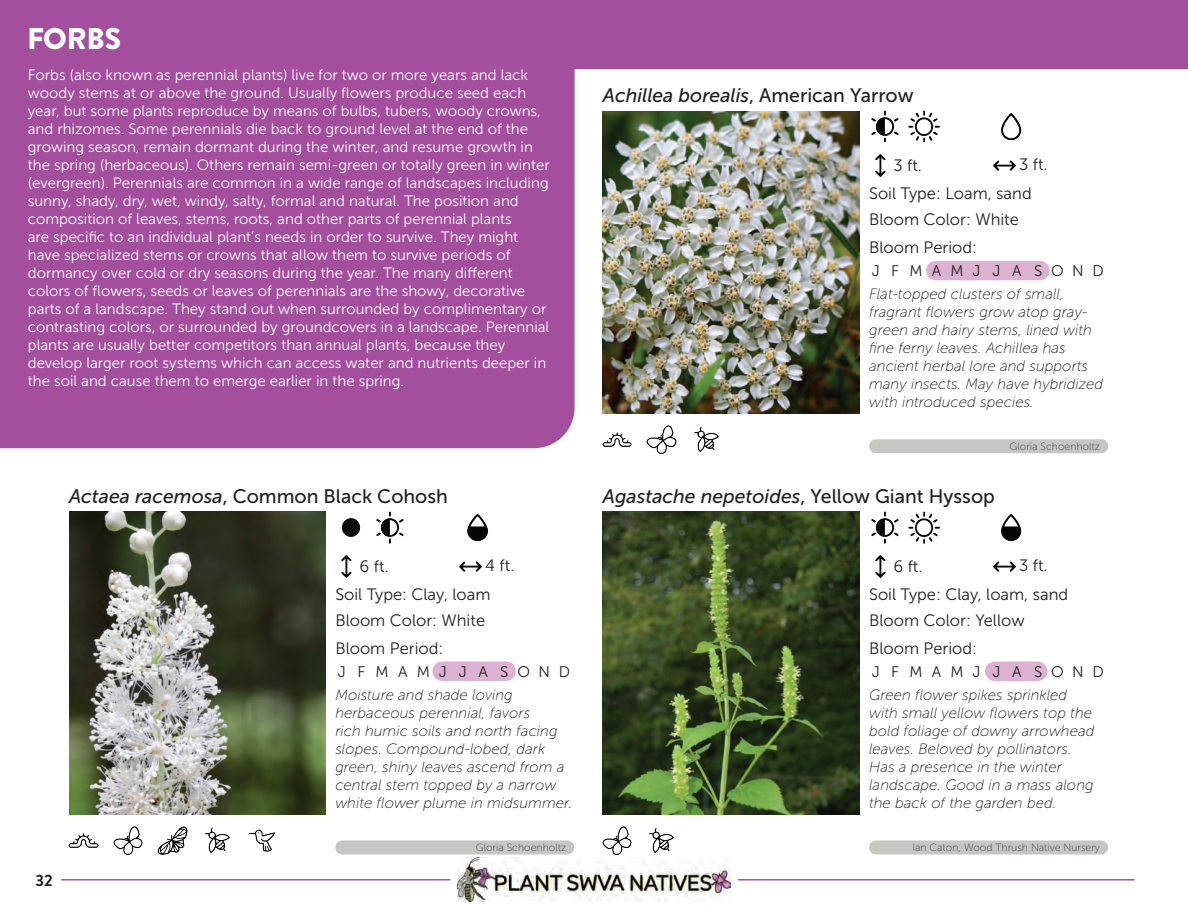
<style>
.page{position:relative;width:1188px;height:918px;background:#fff}
.page>*{position:absolute;margin:0;border:0;box-sizing:border-box;transform-origin:0 0}
.t1{font:900 30px "Brandon Grotesque";letter-spacing:-.01em;color:#fff}
.t2{font:italic 19.5px "Museo Sans 500";color:#231f20}
.t3{font:19.5px "Museo Sans 500";color:#231f20}
.t4{font:16.5px/26.2px "Museo Sans 300";color:#231f20}
.t5{font:700 16.5px "Brandon Grotesque";color:#231f20}
.t6{font:15.3px "Museo Sans 300";letter-spacing:.59em;color:#211d1e}
.t7{font:15px/18px "Museo Sans 300";color:#fff}
.t8{font:italic 15px/18px "Museo Sans 100";color:#231f20}
.t9{font:10.5px "Museo Sans 100";color:#384438}
.s1{font-style:normal}
.s2{font-style:italic}
</style>
<div class="page">
<div style="left:936px;top:261px;width:104px;height:19px;background:#dcb2d3"></div>
<div style="left:442px;top:661px;width:64px;height:20px;background:#dcb2d3"></div>
<div style="left:995px;top:662px;width:43px;height:19px;background:#dcb2d3"></div>
<div style="left:0;top:0;width:1188px;height:68px;background:#a44e9e"></div>
<hr style="left:62px;top:879px;width:388px;height:2px;background:#a4509f">
<hr style="left:738px;top:879px;width:396px;height:2px;background:#a4509f">
<img style="left:458px;top:858px;width:272px;height:44px">
<img style="left:603px;top:111px;width:256px;height:302px">
<img style="left:646px;top:425px;width:31px;height:29px">
<img style="left:694px;top:427px;width:25px;height:25px">
<img style="left:602px;top:432px;width:30px;height:15px">
<img style="left:1001px;top:113px;width:21px;height:28px">
<img style="left:871px;top:111px;width:28px;height:31px">
<img style="left:908px;top:111px;width:32px;height:31px">
<img style="left:993px;top:160px;width:23px;height:11px">
<img style="left:875px;top:154px;width:11px;height:23px">
<div style="left:869px;top:439px;width:239px;height:14px;background:#c6c6c2;border-radius:7px"></div>
<img style="left:69px;top:512px;width:256px;height:302px">
<img style="left:113px;top:826px;width:30px;height:29px">
<img style="left:157px;top:826px;width:31px;height:29px">
<img style="left:68px;top:833px;width:31px;height:15px">
<img style="left:205px;top:828px;width:25px;height:25px">
<img style="left:248px;top:829px;width:28px;height:23px">
<img style="left:467px;top:514px;width:22px;height:28px">
<img style="left:341px;top:518px;width:20px;height:19px">
<img style="left:376px;top:512px;width:28px;height:31px">
<img style="left:459px;top:561px;width:23px;height:11px">
<img style="left:341px;top:555px;width:11px;height:23px">
<div style="left:335px;top:840px;width:239px;height:15px;background:#c6c6c2;border-radius:7px"></div>
<img style="left:603px;top:512px;width:256px;height:302px">
<img style="left:649px;top:828px;width:25px;height:25px">
<img style="left:602px;top:826px;width:30px;height:29px">
<img style="left:1001px;top:514px;width:21px;height:28px">
<img style="left:871px;top:512px;width:28px;height:31px">
<img style="left:908px;top:512px;width:32px;height:31px">
<img style="left:993px;top:561px;width:23px;height:11px">
<img style="left:875px;top:555px;width:11px;height:23px">
<div style="left:869px;top:840px;width:239px;height:15px;background:#c6c6c2;border-radius:7px"></div>
<div style="left:0;top:68px;width:575px;height:380px;background:#a44e9e"></div>
<h1 class="t1" style="left:27px;top:18px;width:96px">FORBS</h1>
<p class="t7" style="left:28px;top:66px;width:524px">Forbs (also known as perennial plants) live for two or more years and lack woody stems at or above the ground. Usually flowers produce seed each year, but some plants reproduce by means of bulbs, tubers, woody crowns, and rhizomes. Some perennials die back to ground level at the end of the growing season, remain dormant during the winter, and resume growth in the spring (herbaceous). Others remain semi-green or totally green in winter (evergreen). Perennials are common in a wide range of landscapes including sunny, shady, dry, wet, windy, salty, formal and natural. The position and composition of leaves, stems, roots, and other parts of perennial plants<br>are specific to an individual plant’s needs in order to survive. They might have specialized stems or crowns that allow them to survive periods of dormancy over cold or dry seasons during the year. The many different colors of flowers, seeds or leaves of perennials are the showy, decorative parts of a landscape. They stand out when surrounded by complimentary or contrasting colors, or surrounded by groundcovers in a landscape. Perennial plants are usually better competitors than annual plants, because they develop larger root systems which can access water and nutrients deeper in the soil and cause them to emerge earlier in the spring.</p>
<h2 class="t2" style="left:603px;top:84px;width:312px">Achillea borealis<span class="s1">, American Yarrow</span></h2>
<p class="t4" style="left:893px;top:152px;width:30px">3 ft.</p>
<p class="t4" style="left:1019px;top:151px;width:30px">3 ft.</p>
<p class="t4" style="left:869px;top:180px;width:164px">Soil Type: Loam, sand<br>Bloom Color: White</p>
<p class="t4" style="left:869px;top:234px;width:109px">Bloom Period:</p>
<p class="t6" style="left:872px;top:262px;width:52px">JFM</p>
<p class="t6" style="left:950px;top:262px;width:15px">M</p>
<p class="t6" style="left:932px;top:262px;width:11px">A</p>
<p class="t6" style="left:1012px;top:262px;width:93px">A SOND</p>
<p class="t6" style="left:973px;top:262px;width:30px">J J</p>
<p class="t8" style="left:869px;top:285px;width:236px">Flat-topped clusters of small, fragrant flowers grow atop gray&shy;green and hairy stems, lined with fine ferny leaves. Achillea has ancient herbal lore and supports many insects. May have hybridized with introduced species.</p>
<p class="t9" style="left:1010px;top:441px;width:92px">Gloria Schoenholtz</p>
<h2 class="t3" style="left:69px;top:486px;width:380px"><span class="s2">Actaea racemosa</span>, Common Black Cohosh</h2>
<h2 class="t2" style="left:603px;top:486px;width:394px">Agastache nepetoides<span class="s1">, Yellow Giant Hyssop</span></h2>
<p class="t4" style="left:360px;top:553px;width:31px">6 ft.</p>
<p class="t4" style="left:485px;top:552px;width:31px">4 ft.</p>
<p class="t4" style="left:893px;top:553px;width:31px">6 ft.</p>
<p class="t4" style="left:1019px;top:552px;width:30px">3 ft.</p>
<p class="t4" style="left:335px;top:581px;width:157px">Soil Type: Clay, loam<br>Bloom Color: White</p>
<p class="t4" style="left:869px;top:581px;width:201px">Soil Type: Clay, loam, sand<br>Bloom Color: Yellow</p>
<p class="t4" style="left:335px;top:636px;width:109px">Bloom Period:</p>
<p class="t6" style="left:338px;top:663px;width:52px">JFM</p>
<p class="t6" style="left:417px;top:663px;width:15px">M</p>
<p class="t6" style="left:398px;top:663px;width:11px">A</p>
<p class="t6" style="left:479px;top:663px;width:93px">A SOND</p>
<p class="t6" style="left:439px;top:663px;width:30px">J J</p>
<p class="t4" style="left:869px;top:636px;width:109px">Bloom Period:</p>
<p class="t6" style="left:872px;top:663px;width:52px">JFM</p>
<p class="t6" style="left:950px;top:663px;width:15px">M</p>
<p class="t6" style="left:932px;top:663px;width:11px">A</p>
<p class="t6" style="left:1012px;top:663px;width:93px">A SOND</p>
<p class="t6" style="left:973px;top:663px;width:30px">J J</p>
<p class="t8" style="left:335px;top:686px;width:238px">Moisture and shade loving herbaceous perennial, favors<br>rich humic soils and north facing slopes. Compound-lobed, dark green, shiny leaves ascend from a central stem topped by a narrow white flower plume in midsummer.</p>
<p class="t8" style="left:869px;top:686px;width:227px">Green flower spikes sprinkled with small yellow flowers top the bold foliage of downy arrowhead leaves. Beloved by pollinators.<br>Has a presence in the winter landscape. Good in a mass along the back of the garden bed.</p>
<p class="t9" style="left:476px;top:842px;width:92px">Gloria Schoenholtz</p>
<p class="t9" style="left:912px;top:842px;width:189px">Ian Caton, Wood Thrush Native Nursery</p>
<p class="t5" style="left:36px;top:869px;width:19px">32</p>
</div>
